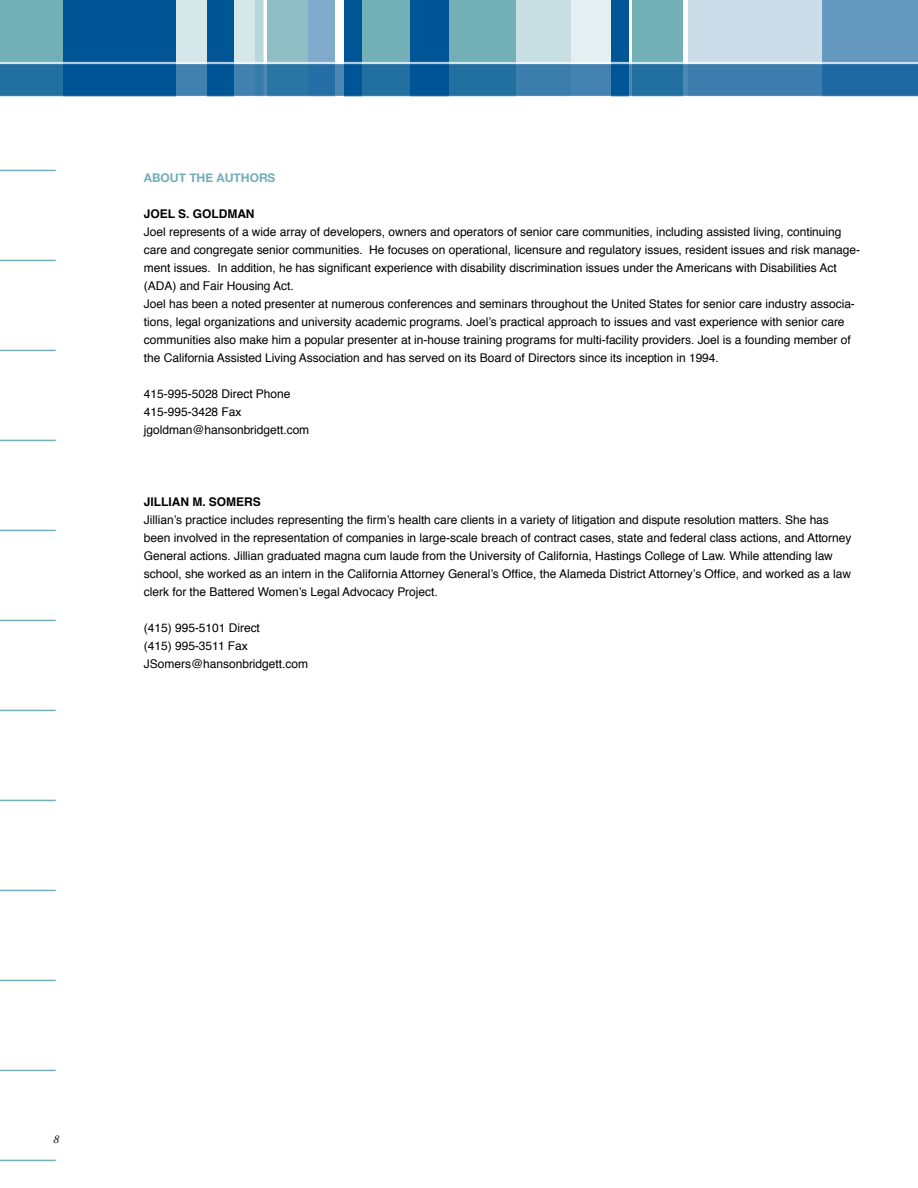
<style>
.page{position:relative;width:918px;height:1188px;background:#fff}
.page>*{position:absolute;margin:0;border:0;box-sizing:border-box;transform-origin:0 0}
.t1{font:12px/18px "Helvetica";letter-spacing:-.005em;color:#000}
.t2{font:700 12px "Helvetica";letter-spacing:-.005em;color:#000}
.t3{font:700 12px "Helvetica Neue";letter-spacing:-.005em;color:#73afb6}
.t4{font:italic 12px "Adobe Garamond Pro";color:#000}
</style>
<div class="page">
<div style="left:154px;top:0;width:109px;height:97px;background:#d5e7e9"></div>
<hr style="left:0;top:170px;width:56px;height:1px;background:#73afb6">
<hr style="left:0;top:260px;width:56px;height:1px;background:#73afb6">
<hr style="left:0;top:350px;width:56px;height:1px;background:#73afb6">
<hr style="left:0;top:440px;width:56px;height:1px;background:#73afb6">
<hr style="left:0;top:530px;width:56px;height:1px;background:#73afb6">
<hr style="left:0;top:620px;width:56px;height:1px;background:#73afb6">
<hr style="left:0;top:710px;width:56px;height:1px;background:#73afb6">
<hr style="left:0;top:800px;width:56px;height:1px;background:#73afb6">
<hr style="left:0;top:890px;width:56px;height:1px;background:#73afb6">
<hr style="left:0;top:980px;width:56px;height:1px;background:#73afb6">
<hr style="left:0;top:1070px;width:56px;height:1px;background:#73afb6">
<hr style="left:0;top:1160px;width:56px;height:1px;background:#73afb6">
<div style="left:0;top:0;width:63px;height:97px;background:#73afb6"></div>
<div style="left:63px;top:0;width:113px;height:97px;background:#005596"></div>
<div style="left:449px;top:0;width:67px;height:97px;background:#73afb6"></div>
<div style="left:632px;top:0;width:51px;height:97px;background:#73afb6"></div>
<div style="left:516px;top:0;width:56px;height:97px;background:#c7dfe2"></div>
<div style="left:572px;top:0;width:39px;height:97px;background:#e3eff0"></div>
<div style="left:688px;top:0;width:135px;height:97px;background:#ccddea"></div>
<div style="left:823px;top:0;width:95px;height:97px;background:#6699c0"></div>
<div style="left:255px;top:0;width:8px;height:97px;background:#b9d7db"></div>
<div style="left:267px;top:0;width:43px;height:97px;background:#8fbfc5"></div>
<div style="left:361px;top:0;width:51px;height:97px;background:#73afb6"></div>
<div style="left:207px;top:0;width:27px;height:97px;background:#005596"></div>
<div style="left:344px;top:0;width:18px;height:97px;background:#005596"></div>
<div style="left:611px;top:0;width:18px;height:97px;background:#005596"></div>
<div style="left:411px;top:0;width:38px;height:97px;background:#005596"></div>
<div style="left:309px;top:0;width:26px;height:97px;background:#80aacb"></div>
<svg style="left:0;top:62px;width:918px;height:35px"></svg>
<p class="t3" style="left:144px;top:168px;width:133px">ABOUT THE AUTHORS</p>
<p class="t2" style="left:144px;top:204px;width:112px">JOEL S. GOLDMAN</p>
<p class="t1" style="left:144px;top:223px;width:718px">Joel represents of a wide array of developers, owners and operators of senior care communities, including assisted living, continuing care and congregate senior communities. He focuses on operational, licensure and regulatory issues, resident issues and risk manage&shy;ment issues. In addition, he has significant experience with disability discrimination issues under the Americans with Disabilities Act (ADA) and Fair Housing Act.<br>Joel has been a noted presenter at numerous conferences and seminars throughout the United States for senior care industry associa&shy;tions, legal organizations and university academic programs. Joel’s practical approach to issues and vast experience with senior care communities also make him a popular presenter at in-house training programs for multi-facility providers. Joel is a founding member of the California Assisted Living Association and has served on its Board of Directors since its inception in 1994.</p>
<p class="t1" style="left:144px;top:385px;width:167px">415-995-5028 Direct Phone<br>415-995-3428 Fax jgoldman@hansonbridgett.com</p>
<p class="t2" style="left:144px;top:492px;width:83px">JILLIAN M. SOME</p>
<p class="t2" style="left:244px;top:492px;width:18px">RS</p>
<p class="t1" style="left:144px;top:511px;width:709px">Jillian’s practice includes representing the firm’s health care clients in a variety of litigation and dispute resolution matters. She has been involved in the representation of companies in large-scale breach of contract cases, state and federal class actions, and Attorney General actions. Jillian graduated magna cum laude from the University of California, Hastings College of Law. While attending law school, she worked as an intern in the California Attorney General’s Office, the Alameda District Attorney’s Office, and worked as a law clerk for the Battered Women’s Legal Advocacy Project.</p>
<p class="t1" style="left:144px;top:619px;width:166px">(415) 995-5101 Direct<br>(415) 995-3511 Fax<br>JSomers@hansonbridgett.com</p>
<p class="t4" style="left:53px;top:1132px;width:7px">8</p>
</div>
